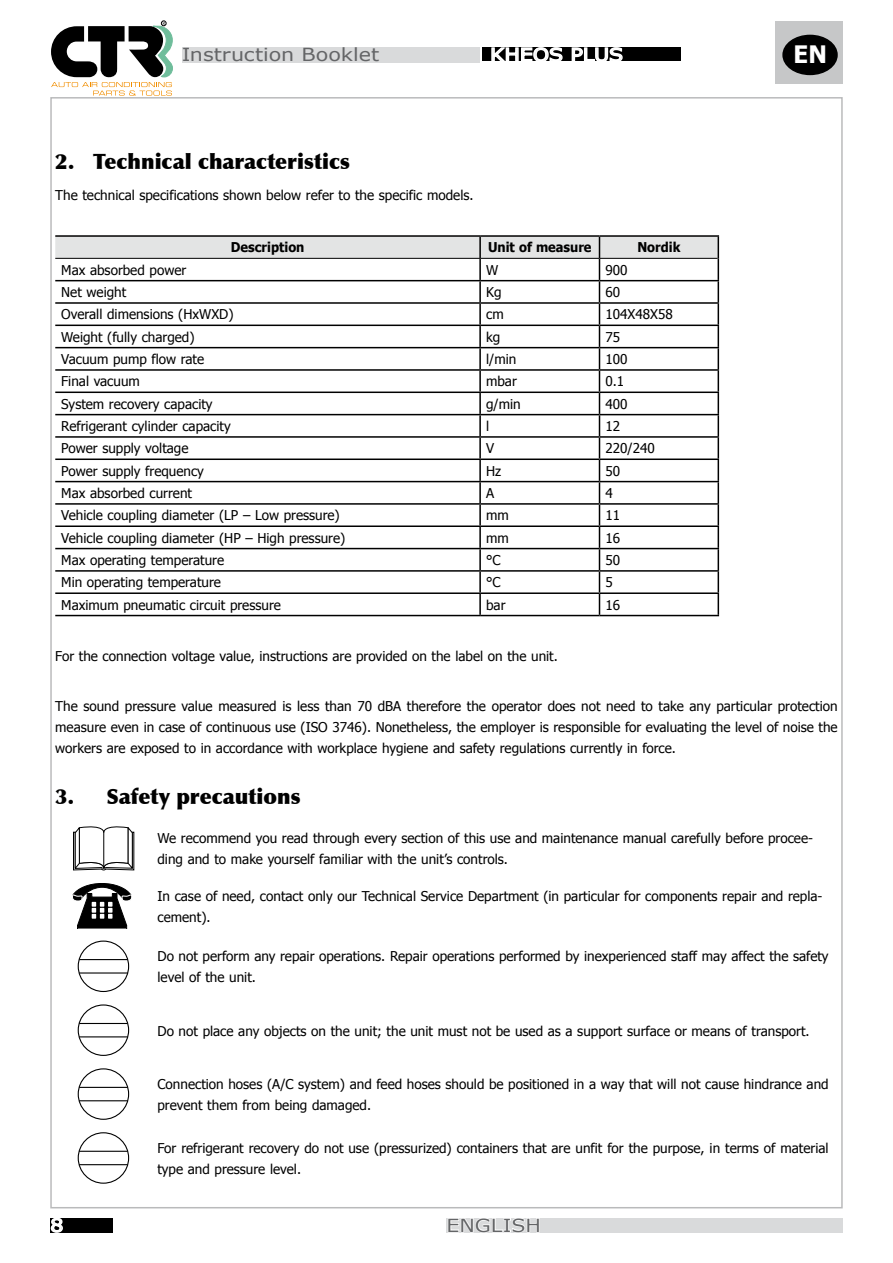
<style>
.page{position:relative;width:893px;height:1263px;background:#fff}
.page>*{position:absolute;margin:0;border:0;box-sizing:border-box;transform-origin:0 0}
.t1{font:700 24px "Tahoma";color:#fff}
.t2{font:900 21px "Optima";color:#000}
.t3{font:18px "Verdana";letter-spacing:-.005em;color:#646567;scale:1.15 1}
.t4{font:18px "Verdana";letter-spacing:-.01em;color:#fff;scale:1.15 1}
.t5{font:13.5px/21px "Tahoma";color:#000}
.t6{font:700 13.5px "Tahoma";color:#000;scale:.95 1}
</style>
<div class="page">
<div style="left:182px;top:47px;width:297px;height:16px;background:#d9dadb"></div>
<div style="left:483px;top:47px;width:198px;height:14px;background:#000"></div>
<svg style="left:491px;top:47px;width:72px;height:14px"></svg>
<svg style="left:571px;top:47px;width:52px;height:14px"></svg>
<div style="left:50px;top:1218px;width:63px;height:15px;background:#000"></div>
<svg style="left:50px;top:1218px;width:13px;height:15px"></svg>
<div style="left:446px;top:1218px;width:397px;height:15px;background:#d9dadb"></div>
<svg style="left:448px;top:1218px;width:92px;height:15px"></svg>
<div style="left:776px;top:21px;width:67px;height:62px;background:#c6c7c8"></div>
<svg style="left:51px;top:21px;width:122px;height:75px"></svg>
<div style="left:783px;top:35px;width:54px;height:39px;background:#000;border-radius:50%"></div>
<div style="left:782px;top:35px;width:56px;height:40px;border:2px solid #000;border-radius:50%"></div>
<hr style="left:55px;top:235px;width:425px;height:2px;background:#000">
<hr style="left:480px;top:235px;width:119px;height:2px;background:#000">
<hr style="left:599px;top:235px;width:120px;height:2px;background:#000">
<svg style="left:55px;top:236px;width:664px;height:379px"></svg>
<hr style="left:55px;top:258px;width:425px;height:1px;background:#000">
<hr style="left:480px;top:258px;width:119px;height:1px;background:#000">
<hr style="left:599px;top:258px;width:119px;height:1px;background:#000">
<hr style="left:55px;top:615px;width:425px;height:1px;background:#000">
<hr style="left:480px;top:615px;width:119px;height:1px;background:#000">
<hr style="left:599px;top:615px;width:120px;height:1px;background:#000">
<svg style="left:73px;top:826px;width:61px;height:45px"></svg>
<svg style="left:72px;top:883px;width:60px;height:45px"></svg>
<svg style="left:78px;top:959px;width:51px;height:14px"></svg>
<div style="left:78px;top:940px;width:51px;height:52px;border:1px solid #000;border-radius:50%"></div>
<svg style="left:78px;top:1023px;width:51px;height:14px"></svg>
<div style="left:78px;top:1004px;width:51px;height:52px;border:1px solid #000;border-radius:50%"></div>
<svg style="left:78px;top:1087px;width:51px;height:14px"></svg>
<div style="left:78px;top:1068px;width:51px;height:52px;border:1px solid #000;border-radius:50%"></div>
<svg style="left:78px;top:1151px;width:51px;height:14px"></svg>
<div style="left:78px;top:1132px;width:51px;height:52px;border:1px solid #000;border-radius:50%"></div>
<h3 class="t3" style="left:182px;top:43px;width:173px">Instruction Booklet</h3>
<h3 class="t4" style="left:490px;top:43px;width:117px">KHEOS PLUS</h3>
<h1 class="t1" style="left:794px;top:38px;width:35px">EN</h1>
<h2 class="t2" style="left:55px;top:148px;width:296px">2. Technical characteristics</h2>
<p class="t5" style="left:55px;top:184px;width:420px">The technical specifications shown below refer to the specific models.</p>
<p class="t6" style="left:231px;top:238px;width:79px">Description</p>
<p class="t6" style="left:488px;top:238px;width:110px">Unit of measure</p>
<p class="t6" style="left:637px;top:238px;width:47px">Nordik</p>
<p class="t5" style="left:61px;top:259px;width:127px">Max absorbed power</p>
<p class="t5" style="left:486px;top:259px;width:14px">W</p>
<p class="t5" style="left:605px;top:259px;width:24px">900</p>
<p class="t5" style="left:61px;top:281px;width:66px">Net weight</p>
<p class="t5" style="left:486px;top:281px;width:17px">Kg</p>
<p class="t5" style="left:605px;top:281px;width:16px">60</p>
<p class="t5" style="left:61px;top:303px;width:174px">Overall dimensions (HxWXD)</p>
<p class="t5" style="left:486px;top:303px;width:19px">cm</p>
<p class="t5" style="left:605px;top:303px;width:69px">104X48X58</p>
<p class="t5" style="left:61px;top:326px;width:135px">Weight (fully charged)</p>
<p class="t5" style="left:486px;top:326px;width:16px">kg</p>
<p class="t5" style="left:605px;top:326px;width:16px">75</p>
<p class="t5" style="left:61px;top:348px;width:144px">Vacuum pump flow rate</p>
<p class="t5" style="left:486px;top:348px;width:32px">l/min</p>
<p class="t5" style="left:605px;top:348px;width:24px">100</p>
<p class="t5" style="left:61px;top:370px;width:80px">Final vacuum</p>
<p class="t5" style="left:486px;top:370px;width:32px">mbar</p>
<p class="t5" style="left:605px;top:370px;width:20px">0.1</p>
<p class="t5" style="left:61px;top:393px;width:153px">System recovery capacity</p>
<p class="t5" style="left:486px;top:393px;width:36px">g/min</p>
<p class="t5" style="left:605px;top:393px;width:24px">400</p>
<p class="t5" style="left:61px;top:415px;width:171px">Refrigerant cylinder capacity</p>
<p class="t5" style="left:486px;top:415px;width:5px">l</p>
<p class="t5" style="left:605px;top:415px;width:16px">12</p>
<p class="t5" style="left:61px;top:437px;width:129px">Power supply voltage</p>
<p class="t5" style="left:486px;top:437px;width:10px">V</p>
<p class="t5" style="left:605px;top:437px;width:51px">220/240</p>
<p class="t5" style="left:61px;top:460px;width:144px">Power supply frequency</p>
<p class="t5" style="left:486px;top:460px;width:17px">Hz</p>
<p class="t5" style="left:605px;top:460px;width:16px">50</p>
<p class="t5" style="left:61px;top:482px;width:132px">Max absorbed current</p>
<p class="t5" style="left:486px;top:482px;width:10px">A</p>
<p class="t5" style="left:605px;top:482px;width:9px">4</p>
<p class="t5" style="left:61px;top:504px;width:280px">Vehicle coupling diameter (LP – Low pressure)</p>
<p class="t5" style="left:486px;top:504px;width:24px">mm</p>
<p class="t5" style="left:605px;top:504px;width:16px">11</p>
<p class="t5" style="left:61px;top:527px;width:286px">Vehicle coupling diameter (HP – High pressure)</p>
<p class="t5" style="left:486px;top:527px;width:24px">mm</p>
<p class="t5" style="left:605px;top:527px;width:16px">16</p>
<p class="t5" style="left:61px;top:549px;width:164px">Max operating temperature</p>
<p class="t5" style="left:486px;top:549px;width:16px">°C</p>
<p class="t5" style="left:605px;top:549px;width:16px">50</p>
<p class="t5" style="left:61px;top:571px;width:161px">Min operating temperature</p>
<p class="t5" style="left:486px;top:571px;width:16px">°C</p>
<p class="t5" style="left:605px;top:571px;width:9px">5</p>
<p class="t5" style="left:61px;top:594px;width:221px">Maximum pneumatic circuit pressure</p>
<p class="t5" style="left:486px;top:594px;width:21px">bar</p>
<p class="t5" style="left:605px;top:594px;width:16px">16</p>
<p class="t5" style="left:55px;top:645px;width:504px">For the connection voltage value, instructions are provided on the label on the unit.</p>
<p class="t5" style="left:55px;top:695px;width:784px;text-align:justify">The sound pressure value measured is less than 70 dBA therefore the operator does not need to take any particular protection measure even in case of continuous use (ISO 3746). Nonetheless, the employer is responsible for evaluating the level of noise the workers are exposed to in accordance with workplace hygiene and safety regulations currently in force.</p>
<h2 class="t2" style="left:55px;top:784px;width:247px">3. Safety precautions</h2>
<p class="t5" style="left:158px;top:827px;width:657px">We recommend you read through every section of this use and maintenance manual carefully before procee&shy;ding and to make yourself familiar with the unit’s controls.</p>
<p class="t5" style="left:158px;top:884px;width:666px">In case of need, contact only our Technical Service Department (in particular for components repair and repla&shy;cement).</p>
<p class="t5" style="left:158px;top:945px;width:673px">Do not perform any repair operations. Repair operations performed by inexperienced staff may affect the safety level of the unit.</p>
<p class="t5" style="left:158px;top:1019px;width:654px">Do not place any objects on the unit; the unit must not be used as a support surface or means of transport.</p>
<p class="t5" style="left:158px;top:1073px;width:673px">Connection hoses (A/C system) and feed hoses should be positioned in a way that will not cause hindrance and prevent them from being damaged.</p>
<p class="t5" style="left:158px;top:1137px;width:673px">For refrigerant recovery do not use (pressurized) containers that are unfit for the purpose, in terms of material type and pressure level.</p>
<h3 class="t4" style="left:50px;top:1214px;width:13px">8</h3>
<h3 class="t3" style="left:446px;top:1214px;width:84px">ENGLISH</h3>
</div>
